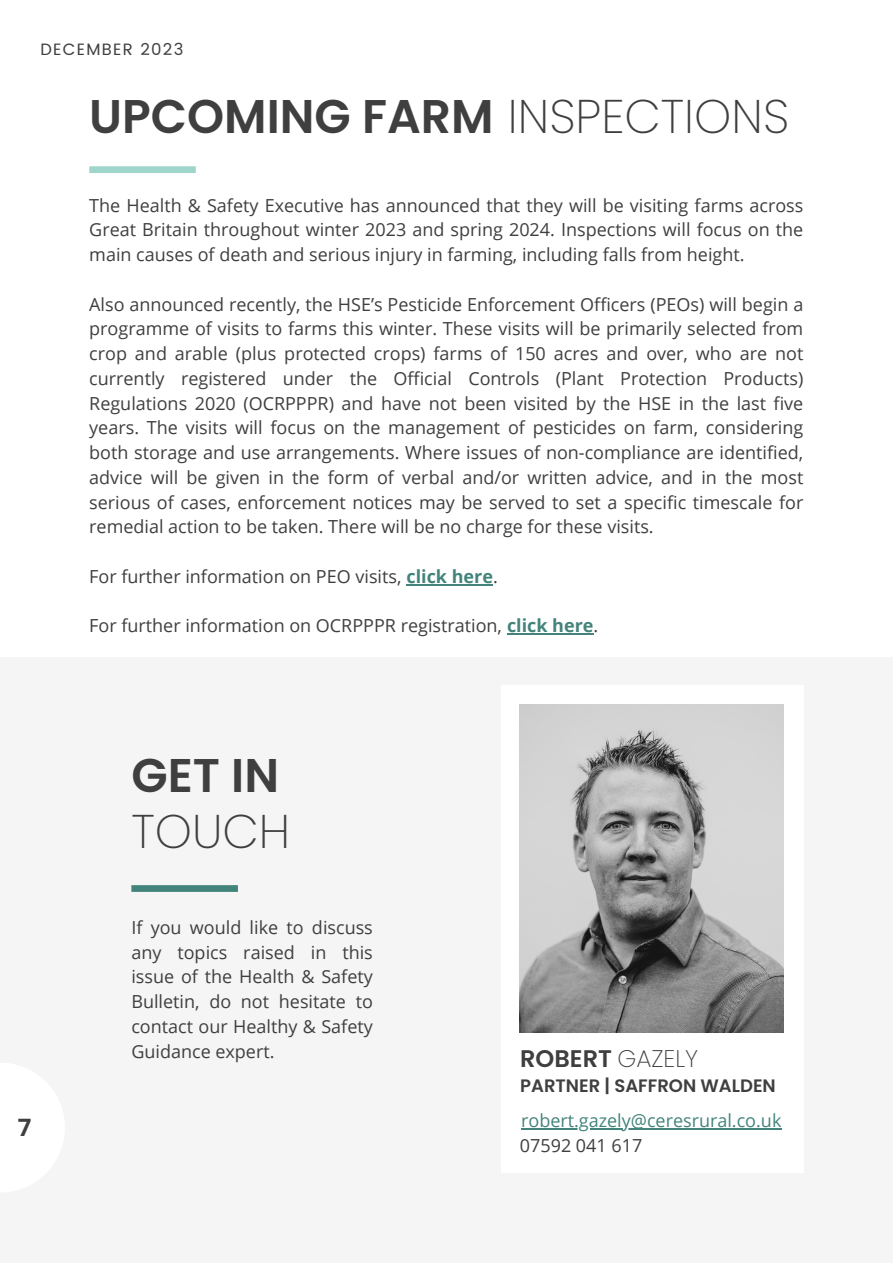
<style>
.page{position:relative;width:893px;height:1264px;background:#fff}
.page>*{position:absolute;margin:0;border:0;box-sizing:border-box;transform-origin:0 0}
.t1{font:600 47.25px "Poppins";color:#3f3f3f}
.t2{font:200 47.25px "Poppins";color:#3f3f3f}
.t3{font:600 24px "Poppins";color:#3f3f3f}
.t4{font:700 24px "Open Sans";color:#3f3f3f}
.t5{font:18px/24.8px "Open Sans";color:#3f3f3f;text-align:justify}
.t6{font:18px "Open Sans";color:#42847b}
.t7{font:600 18px "Poppins";color:#3f3f3f}
.t8{font:16.5px "Poppins";letter-spacing:.08em;color:#3f3f3f}
.s1{font-weight:200}
.s2{font-weight:700;color:#42847b}
</style>
<div class="page">
<div style="left:0;top:657px;width:892px;height:605px;background:#f5f5f5"></div>
<div style="left:0;top:1062px;width:65px;height:130px;background:#fff"></div>
<hr style="left:406px;top:584px;width:87px;height:1px;background:#42847b">
<hr style="left:507px;top:633px;width:86px;height:1px;background:#42847b">
<div style="left:89px;top:166px;width:107px;height:7px;background:#9fd6cb"></div>
<div style="left:131px;top:885px;width:107px;height:6px;background:#42847b"></div>
<div style="left:501px;top:685px;width:302px;height:488px;background:#fff"></div>
<img style="left:520px;top:704px;width:263px;height:328px">
<hr style="left:521px;top:1128px;width:260px;height:1px;background:#42847b">
<p class="t8" style="left:41px;top:40px;width:144px">DECEMBER 2023</p>
<p class="t1" style="left:89px;top:83px;width:701px">UPCOMING FARM <span class="s1">INSPECTIONS</span></p>
<p class="t5" style="left:89px;top:192px;width:715px">The Health &amp; Safety Executive has announced that they will be visiting farms across Great Britain throughout winter 2023 and spring 2024. Inspections will focus on the main causes of death and serious injury in farming, including falls from height.</p>
<p class="t5" style="left:89px;top:291px;width:715px">Also announced recently, the HSE’s Pesticide Enforcement Officers (PEOs) will begin a programme of visits to farms this winter. These visits will be primarily selected from crop and arable (plus protected crops) farms of 150 acres and over, who are not currently registered under the Official Controls (Plant Protection Products)<br>Regulations 2020 (OCRPPPR) and have not been visited by the HSE in the last five years. The visits will focus on the management of pesticides on farm, considering both storage and use arrangements. Where issues of non-compliance are identified, advice will be given in the form of verbal and/or written advice, and in the most serious of cases, enforcement notices may be served to set a specific timescale for remedial action to be taken. There will be no charge for these visits.</p>
<p class="t5" style="left:89px;top:563px;width:410px">For further information on PEO visits, <span class="s2">click here</span>.</p>
<p class="t5" style="left:89px;top:613px;width:510px">For further information on OCRPPPR registration, <span class="s2">click here</span>.</p>
<p class="t4" style="left:18px;top:1110px;width:15px">7</p>
<p class="t1" style="left:131px;top:742px;width:149px">GET IN</p>
<p class="t2" style="left:131px;top:798px;width:160px">TOUCH</p>
<p class="t5" style="left:131px;top:914px;width:243px">If you would like to discuss any topics raised in this issue of the Health &amp; Safety Bulletin, do not hesitate to contact our Healthy &amp; Safety Guidance expert.</p>
<p class="t3" style="left:520px;top:1042px;width:179px">ROBERT <span class="s1">GAZELY</span></p>
<p class="t7" style="left:520px;top:1072px;width:257px">PARTNER | SAFFRON WALDEN</p>
<p class="t6" style="left:521px;top:1107px;width:262px">robert.gazely@ceresrural.co.uk</p>
<p class="t5" style="left:520px;top:1132px;width:124px">07592 041 617</p>
</div>
